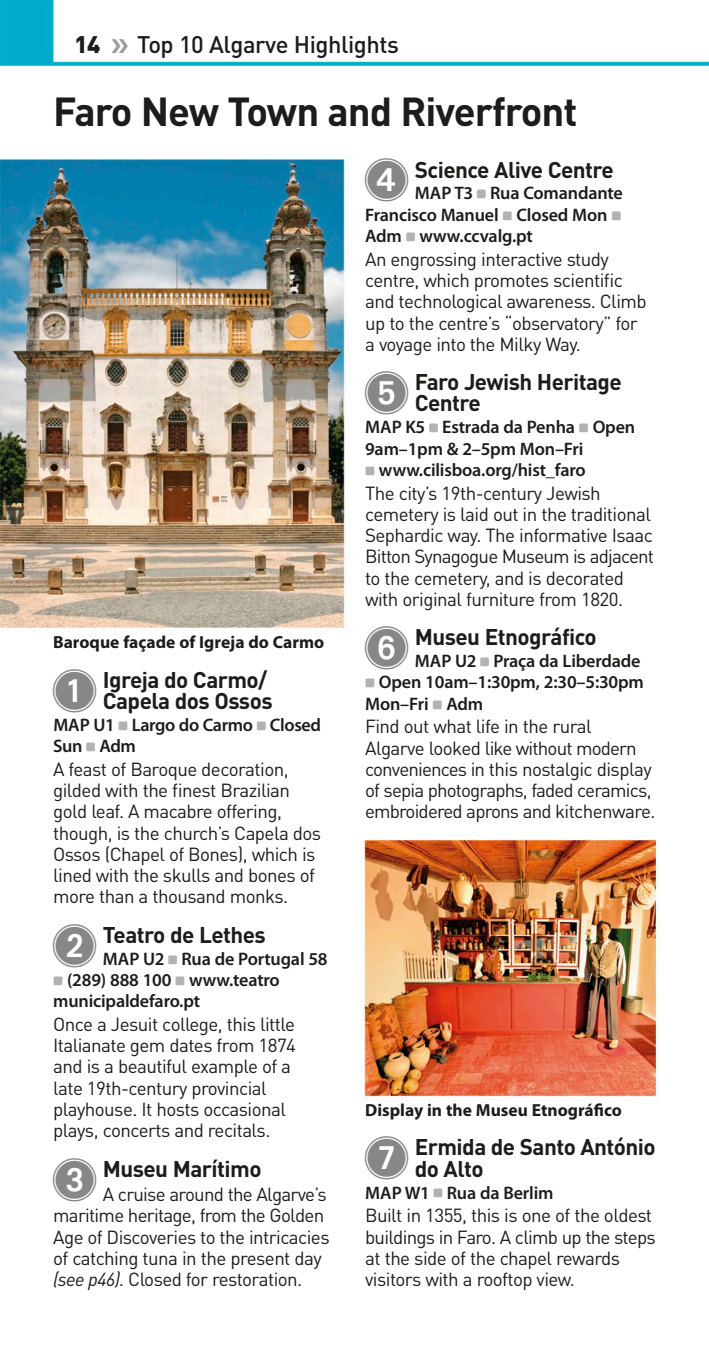
<style>
.page{position:relative;width:709px;height:1354px;background:#fff}
.page>*{position:absolute;margin:0;border:0;box-sizing:border-box;transform-origin:0 0}
.t1{font:700 40px "DIN Pro";letter-spacing:-.025em;color:#1c1c1a}
.t2{font:500 23.75px "DIN Pro";letter-spacing:-.02em;color:#1c1c1a}
.t3{font:700 22.5px/21.2px "DIN Pro";letter-spacing:-.025em;color:#1c1c1a}
.t4{font:18.75px/21.2px "DIN Pro";letter-spacing:-.03em;color:#1c1c1a}
.t5{font:600 18px/21.2px "Myriad Pro";letter-spacing:-.01em;color:#1c1c1a}
.t6{font:700 17.5px "Myriad Pro";color:#1c1c1a}
.t7{font:7.5px "Travelfont New";color:#b2b2b2}
.s1{font-weight:900}
.s2{color:#9c9c9c}
.s3{color:#878786}
.s4{font-style:italic}
</style>
<div class="page">
<img style="left:0;top:0;width:709px;height:1102px">
<svg style="left:53px;top:669px;width:43px;height:43px"></svg>
<svg style="left:53px;top:924px;width:43px;height:43px"></svg>
<svg style="left:365px;top:371px;width:43px;height:43px"></svg>
<svg style="left:365px;top:626px;width:43px;height:43px"></svg>
<p class="t2" style="left:74px;top:28px;width:326px"><span class="s1">14</span> <span class="s2">❯❯</span> Top 10 Algarve Highlights</p>
<h1 class="t1" style="left:53px;top:85px;width:526px">Faro New Town and Riverfront</h1>
<p class="t3" style="left:364px;top:158px;width:251px"><span class="s3">✔</span> Science Alive Centre</p>
<p class="t5" style="left:365px;top:183px;width:259px;text-indent:50px">MAP T3 <sup>•</sup> Rua Comandante<br>Francisco Manuel <sup>•</sup> Closed Mon</p>
<p class="t7" style="left:611px;top:211px;width:11px">•</p>
<p class="t6" style="left:53px;top:632px;width:272px">Baroque façade of Igreja do Carmo</p>
<p class="t3" style="left:103px;top:668px;width:171px">Igreja do Carmo/<br>Capela dos Ossos</p>
<p class="t5" style="left:53px;top:714px;width:269px">MAP U1 <sup>•</sup> Largo do Carmo <sup>•</sup> Closed<br>Sun <sup>•</sup> Adm</p>
<p class="t4" style="left:53px;top:758px;width:269px">A feast of Baroque decoration, gilded with the finest Brazilian gold leaf. A macabre offering, though, is the church’s Capela dos<br>Ossos (Chapel of Bones), which is lined with the skulls and bones of more than a thousand monks.</p>
<p class="t3" style="left:103px;top:923px;width:164px">Teatro de Lethes</p>
<p class="t5" style="left:103px;top:948px;width:226px">MAP U2 <sup>•</sup> Rua de Portugal 58</p>
<p class="t5" style="left:53px;top:969px;width:228px"><sup>•</sup> (289) 888 100 <sup>•</sup> www.teatro municipaldefaro.pt</p>
<p class="t4" style="left:53px;top:1013px;width:244px">Once a Jesuit college, this little<br>Italianate gem dates from 1874 and is a beautiful example of a late 19th-century provincial playhouse. It hosts occasional plays, concerts and recitals.</p>
<p class="t3" style="left:53px;top:1157px;width:210px"><span class="s3">✓</span> Museu Marítimo</p>
<p class="t4" style="left:53px;top:1183px;width:278px;text-indent:50px">A cruise around the Algarve’s maritime heritage, from the Golden Age of Discoveries to the intricacies of catching tuna in the present day <span class="s4">(see p46).</span> Closed for restoration.</p>
<p class="t5" style="left:365px;top:226px;width:169px">Adm <sup>•</sup> www.ccvalg.pt</p>
<p class="t4" style="left:365px;top:248px;width:283px">An engrossing interactive study centre, which promotes scientific and technological awareness. Climb up to the centre’s “observatory” for a voyage into the Milky Way.</p>
<p class="t3" style="left:415px;top:370px;width:208px">Faro Jewish Heritage<br>Centre</p>
<p class="t5" style="left:365px;top:417px;width:272px">MAP K5 <sup>•</sup> Estrada da Penha <sup>•</sup> Open<br>9am–1pm &amp; 2–5pm Mon–Fri</p>
<p class="t5" style="left:365px;top:459px;width:222px"><sup>•</sup> www.cilisboa.org/hist_faro</p>
<p class="t4" style="left:365px;top:481px;width:290px">The city’s 19th-century Jewish cemetery is laid out in the traditional Sephardic way. The informative Isaac Bitton Synagogue Museum is adjacent to the cemetery, and is decorated with original furniture from 1820.</p>
<p class="t3" style="left:415px;top:625px;width:184px">Museu Etnográfico</p>
<p class="t5" style="left:415px;top:651px;width:227px">MAP U2 <sup>•</sup> Praça da Liberdade</p>
<p class="t5" style="left:365px;top:672px;width:280px"><sup>•</sup> Open 10am–1:30pm, 2:30–5:30pm<br>Mon–Fri <sup>•</sup> Adm</p>
<p class="t4" style="left:365px;top:715px;width:292px">Find out what life in the rural Algarve looked like without modern conveniences in this nostalgic display of sepia photographs, faded ceramics, embroidered aprons and kitchenware.</p>
<p class="t6" style="left:365px;top:1100px;width:258px">Display in the Museu Etnográfico</p>
<p class="t3" style="left:415px;top:1135px;width:242px">Ermida de Santo António do Alto</p>
<p class="t5" style="left:365px;top:1182px;width:190px">MAP W1 <sup>•</sup> Rua da Berlim</p>
<p class="t4" style="left:365px;top:1204px;width:292px">Built in 1355, this is one of the oldest buildings in Faro. A climb up the steps at the side of the chapel rewards visitors with a rooftop view.</p>
</div>
